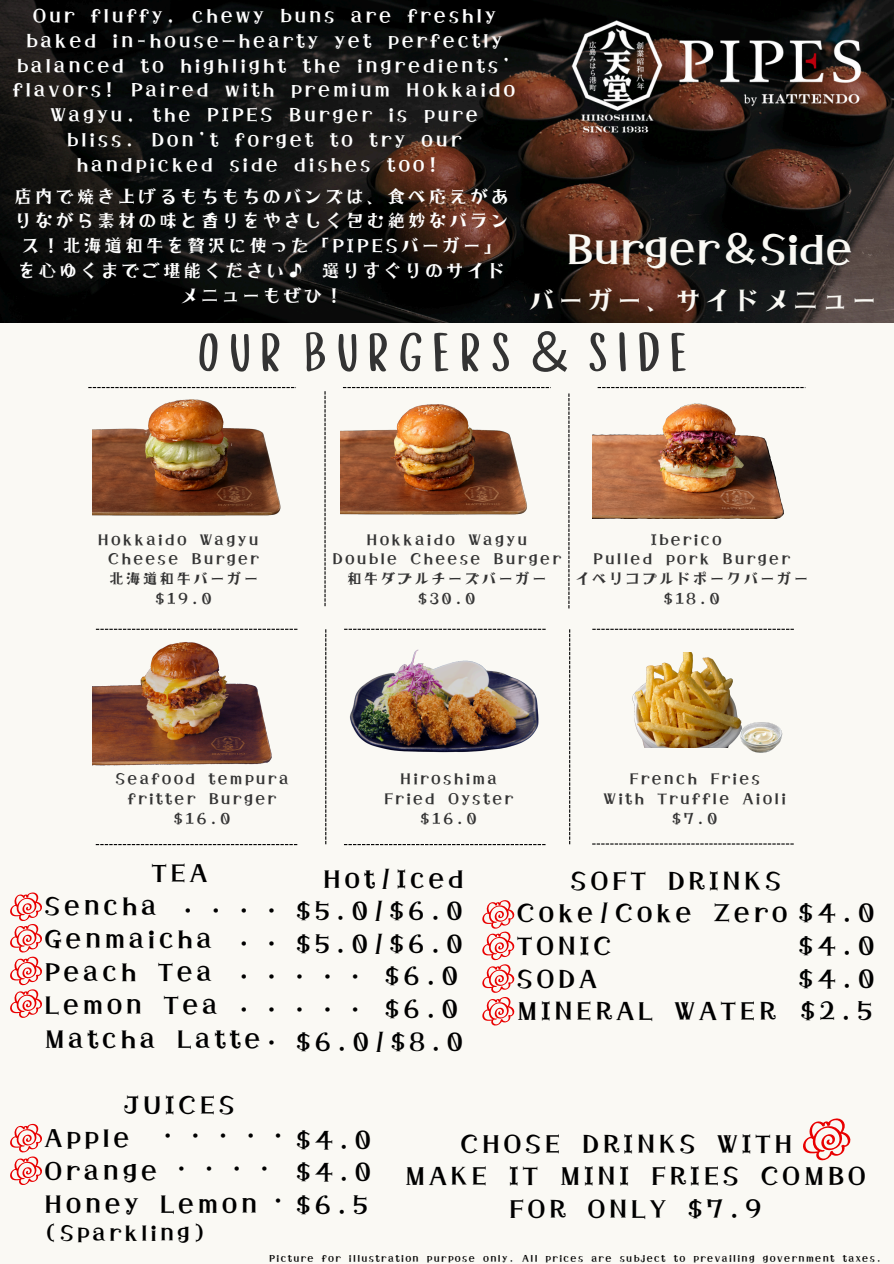
<style>
.page{position:relative;width:894px;height:1264px;background:#fff}
.page>*{position:absolute;margin:0;border:0;box-sizing:border-box;transform-origin:0 0}
.t1{font:53.7px "Cup Cakes";color:#333}
.t2{font:39.75px "Otome Mincyou TTF";color:#faf9f4}
.t3{font:25.5px "Otome Mincyou TTF";letter-spacing:.15em;color:#faf9f4}
.t4{font:24.15px "Otome Mincyou TTF";color:#000}
.t5{font:24px/32.7px "Otome Mincyou TTF";letter-spacing:.15em;color:#000}
.t6{font:23.7px/33.2px "Otome Mincyou TTF";letter-spacing:.15em;color:#000}
.t7{font:20.55px "Otome Mincyou TTF";letter-spacing:.15em;color:#000}
.t8{font:18px/24.8px "Otome Mincyou TTF";letter-spacing:.15em;color:#fff;text-align:center}
.t9{font:14.55px/19.8px "Otome Mincyou TTF";letter-spacing:.15em;color:#333;text-align:center}
.t10{font:9px "Otome Mincyou TTF";letter-spacing:.15em;color:#000}
.s1{font-family:"Noto Sans CJ Ksc"}
.s2{font-size:24px}
</style>
<div class="page">
<div style="left:0;top:0;width:893px;height:1263px;background:#faf9f4"></div>
<svg style="left:96px;top:628px;width:201px;height:2px"></svg>
<svg style="left:324px;top:391px;width:1px;height:215px"></svg>
<svg style="left:325px;top:629px;width:1px;height:215px"></svg>
<svg style="left:568px;top:524px;width:1px;height:84px"></svg>
<svg style="left:569px;top:629px;width:1px;height:215px"></svg>
<svg style="left:343px;top:387px;width:208px;height:1px"></svg>
<svg style="left:344px;top:628px;width:201px;height:2px"></svg>
<svg style="left:597px;top:387px;width:208px;height:1px"></svg>
<svg style="left:592px;top:628px;width:201px;height:2px"></svg>
<img style="left:0;top:0;width:893px;height:322px">
<img style="left:93px;top:387px;width:203px;height:129px">
<img style="left:341px;top:393px;width:228px;height:130px">
<img style="left:592px;top:403px;width:192px;height:115px">
<img style="left:93px;top:642px;width:179px;height:124px">
<img style="left:350px;top:649px;width:189px;height:104px">
<svg style="left:96px;top:844px;width:201px;height:1px"></svg>
<svg style="left:344px;top:844px;width:201px;height:1px"></svg>
<svg style="left:592px;top:843px;width:201px;height:1px"></svg>
<img style="left:632px;top:652px;width:105px;height:96px">
<img style="left:725px;top:713px;width:58px;height:40px">
<svg style="left:10px;top:1123px;width:32px;height:62px"></svg>
<svg style="left:10px;top:892px;width:32px;height:126px"></svg>
<svg style="left:482px;top:900px;width:33px;height:126px"></svg>
<svg style="left:803px;top:1118px;width:48px;height:43px"></svg>
<img style="left:672px;top:2px;width:202px;height:114px">
<img style="left:559px;top:20px;width:115px;height:114px">
<p class="t8" style="left:33px;top:1px;width:464px">Our fluffy, chewy buns are freshly</p>
<p class="t8" style="left:26px;top:26px;width:477px">baked in-house—hearty yet perfectly</p>
<p class="t8" style="left:17px;top:51px;width:496px">balanced to highlight the ingredients’</p>
<p class="t8" style="left:13px;top:76px;width:504px">flavors! Paired with premium Hokkaido</p>
<p class="t8" style="left:50px;top:100px;width:429px">Wagyu, the PIPES Burger is pure</p>
<p class="t8" style="left:67px;top:125px;width:396px">bliss. Don’t forget to try our</p>
<p class="t8" style="left:76px;top:150px;width:363px">handpicked side dishes too!</p>
<h5 class="t8" style="left:14px;top:182px;width:496px">店内で焼き上げるもちもちのバンズは、食べ応えがありながら素材の味と香りをやさしく包む絶妙なバランス！北海道和牛を贅沢に使った「PIPESバーガー」を心ゆくまでご堪能ください♪ 選りすぐりのサイドメニューもぜひ！</h5>
<h6 class="t2" style="left:566px;top:221px;width:288px">Burger＆Side</h6>
<h2 class="t3" style="left:528px;top:282px;width:349px">バーガー、サイドメニュー</h2>
<p class="t1" style="left:199px;top:317px;width:501px">OUR BURGERS<span class="s1">＆</span> SIDE</p>
<p class="t9" style="left:98px;top:528px;width:162px">Hokkaido Wagyu</p>
<p class="t9" style="left:108px;top:547px;width:152px">Cheese Burger</p>
<p class="t9" style="left:109px;top:567px;width:151px">北海道和牛バーガー</p>
<p class="t9" style="left:155px;top:587px;width:58px">$19.0</p>
<h4 class="t9" style="left:332px;top:528px;width:230px">Hokkaido Wagyu<br>Double Cheese Burger</h4>
<h1 class="t9" style="left:347px;top:567px;width:201px">和牛ダブルチーズバーガー</h1>
<p class="t9" style="left:418px;top:587px;width:59px">$30.0</p>
<p class="t9" style="left:650px;top:528px;width:72px">Iberico</p>
<p class="t9" style="left:593px;top:547px;width:198px">Pulled pork Burger</p>
<p class="t9" style="left:575px;top:567px;width:235px">イベリコプルドポークバーガー</p>
<p class="t9" style="left:663px;top:587px;width:58px">$18.0</p>
<p class="t9" style="left:629px;top:767px;width:132px">French Fries</p>
<p class="t9" style="left:603px;top:787px;width:184px">With Truffle Aioli</p>
<p class="t9" style="left:671px;top:807px;width:47px">$7.0</p>
<p class="t9" style="left:116px;top:767px;width:174px">Seafood tempura fritter Burger</p>
<p class="t9" style="left:174px;top:807px;width:58px">$16.0</p>
<p class="t6" style="left:45px;top:854px;width:217px;text-indent:107px">TEA<br>Sencha<br>Genmaicha<br>Peach Tea<br>Lemon Tea<br>Matcha Latte</p>
<p class="t9" style="left:400px;top:767px;width:98px">Hiroshima</p>
<p class="t9" style="left:384px;top:787px;width:131px">Fried Oyster</p>
<p class="t9" style="left:420px;top:807px;width:58px">$16.0</p>
<p class="t6" style="left:296px;top:859px;width:169px;line-height:32.7px;text-align:right">Hot/Iced $5.0/$6.0 $5.0/$6.0 $6.0<br>$6.0 $6.0/$8.0</p>
<p class="t5" style="left:517px;top:861px;width:359px;text-indent:54px">SOFT DRINKS<br>Coke/Coke Zero $4.0<br>TONIC<br>SODA<br>MINERAL WATER</p>
<p class="t4" style="left:176px;top:894px;width:109px">・・・・</p>
<p class="t4" style="left:232px;top:927px;width:54px">・・</p>
<p class="t4" style="left:232px;top:960px;width:137px">・・・・・</p>
<p class="t4" style="left:232px;top:993px;width:137px">・・・・・</p>
<p class="t4" style="left:259px;top:1026px;width:26px">・</p>
<p class="t5" style="left:798px;top:927px;width:78px;text-align:justify">$4.0 $4.0 $2.5</p>
<p class="t6" style="left:45px;top:1085px;width:325px;text-indent:80px">JUICES<br>Apple<br>Orange<br>Honey Lemon <span class="s2">・</span>$6.5</p>
<p class="t7" style="left:45px;top:1218px;width:162px">(Sparkling)</p>
<p class="t6" style="left:296px;top:1120px;width:77px;line-height:32.7px">$4.0 $4.0</p>
<p class="t5" style="left:156px;top:1118px;width:136px">・・・・・</p>
<p class="t5" style="left:170px;top:1150px;width:108px">・・・・</p>
<p class="t5" style="left:460px;top:1124px;width:333px">CHOSE DRINKS WITH</p>
<p class="t5" style="left:405px;top:1157px;width:462px">MAKE IT MINI FRIES COMBO</p>
<p class="t5" style="left:509px;top:1189px;width:254px">FOR ONLY $7.9</p>
<p class="t10" style="left:269px;top:1251px;width:613px">Picture for illustration purpose only. All prices are subject to prevailing government taxes.</p>
</div>
